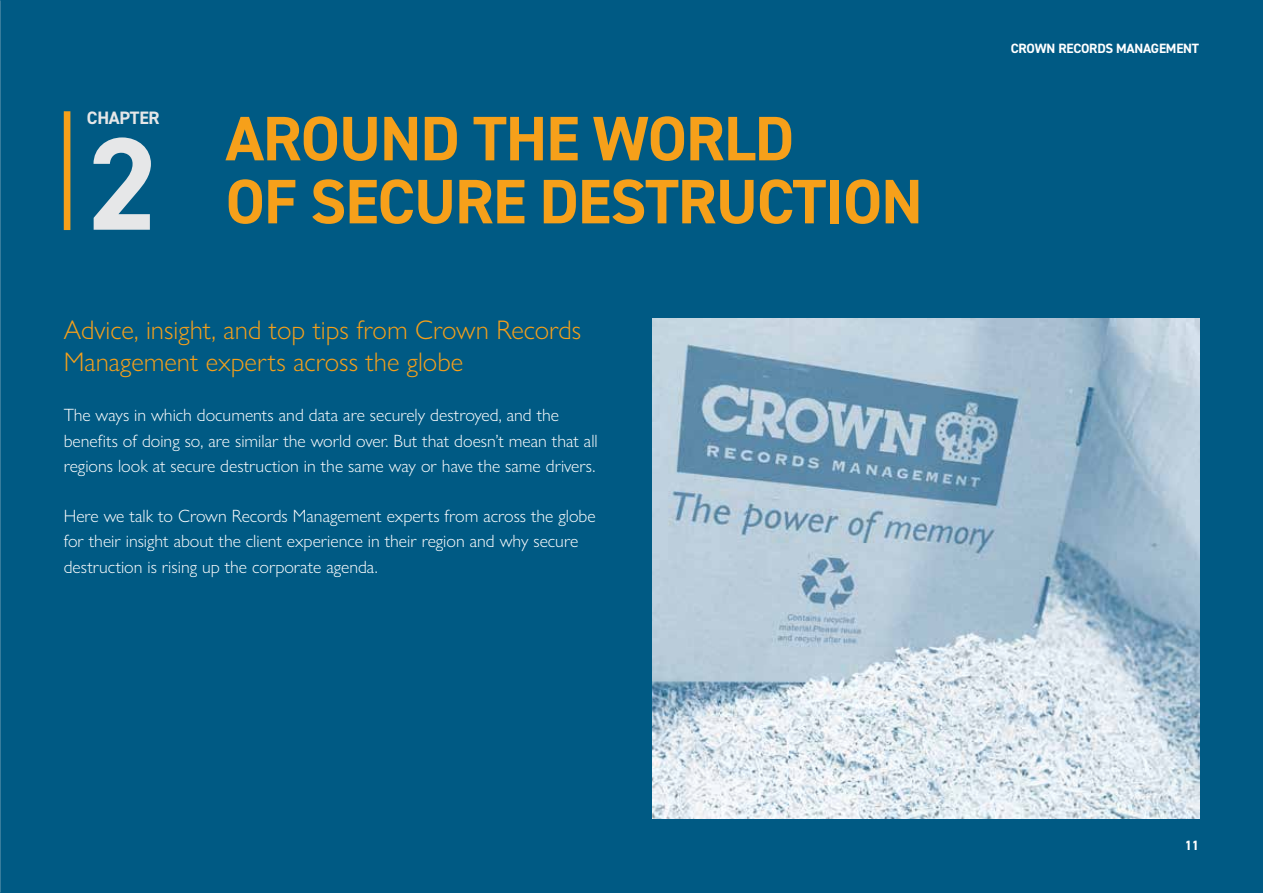
<style>
.page{position:relative;width:1263px;height:893px;background:#005a84}
.page>*{position:absolute;margin:0;border:0;box-sizing:border-box;transform-origin:0 0}
.t1{font:700 63px/63px "DIN2014";letter-spacing:-.015em;color:#f6a01a;text-align:center}
.t2{font:300 27px/32.4px "Gill Sans Nova";color:#f6a01a}
.t3{font:700 18px "DIN2014";letter-spacing:-.015em;color:#e6e7e8}
.t4{font:300 17.85px/25.2px "Gill Sans Nova";color:#fff}
.t5{font:700 13.5px "DIN2014";letter-spacing:-.015em;color:#fff}
.s1{font-size:132px;color:#e6e7e8}
</style>
<div class="page">
<div style="left:64px;top:111px;width:6px;height:119px;background:#f6a01a"></div>
<img style="left:0;top:0;width:1px;height:893px">
<img style="left:653px;top:319px;width:546px;height:500px">
<p class="t3" style="left:87px;top:106px;width:74px">CHAPTER</p>
<h1 class="t1" style="left:87px;top:106px;width:837px">AROUND THE WORLD<br><span class="s1">2</span> OF SECURE DESTRUCTION</h1>
<h2 class="t2" style="left:64px;top:313px;width:519px">Advice, insight, and top tips from Crown Records<br>Management experts across the globe</h2>
<p class="t4" style="left:64px;top:403px;width:535px">The ways in which documents and data are securely destroyed, and the benefits of doing so, are similar the world over. But that doesn’t mean that all regions look at secure destruction in the same way or have the same drivers.</p>
<p class="t4" style="left:64px;top:503px;width:533px">Here we talk to Crown Records Management experts from across the globe for their insight about the client experience in their region and why secure destruction is rising up the corporate agenda.</p>
<p class="t5" style="left:1011px;top:39px;width:190px">CROWN RECORDS MANAGEMENT</p>
<p class="t5" style="left:1185px;top:837px;width:16px">11</p>
</div>
